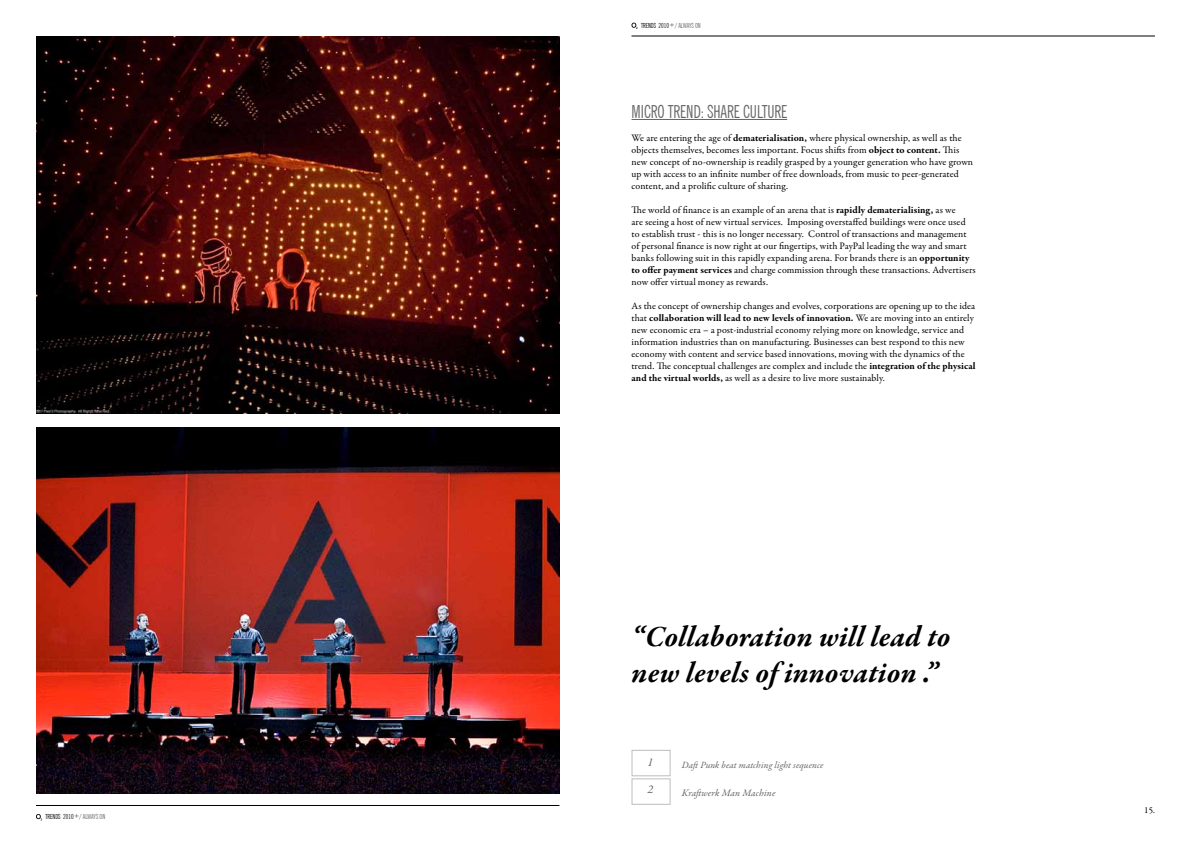
<style>
.page{position:relative;width:1191px;height:842px;background:#fff}
.page>*{position:absolute;margin:0;border:0;box-sizing:border-box;transform-origin:0 0}
.t1{font:italic 700 30px/36px "Garamond Premr Pro";letter-spacing:.01em;color:#000}
.t2{font:extra-condensed 18px "News Gothic BT";color:#636466}
.t3{font:italic 12px "Garamond Premr Pro";color:#636466}
.t4{font:10px/12px "Garamond Premr Pro";letter-spacing:.01em;color:#000}
.t5{font:italic 10px "Garamond Premr Pro";letter-spacing:.005em;color:#636466}
.t6{font:italic 9.6px "Garamond Premr Pro";letter-spacing:.01em;color:#636466}
.t7{font:9px "Garamond Premr Pro";color:#000}
.t8{font:extra-condensed 7px "News Gothic BT";color:#000}
.s1{color:#636466}
.s2{font-weight:700}
</style>
<div class="page">
<svg style="left:631px;top:23px;width:6px;height:6px"></svg>
<svg style="left:36px;top:814px;width:6px;height:6px"></svg>
<hr style="left:631px;top:119px;width:156px;height:1px;background:#636466">
<img style="left:36px;top:36px;width:523px;height:378px">
<img style="left:36px;top:428px;width:523px;height:366px">
<hr style="left:631px;top:36px;width:524px;height:1px;background:#000">
<hr style="left:36px;top:805px;width:523px;height:1px;background:#000">
<div style="left:632px;top:750px;width:38px;height:26px;border:1px solid #bcbec0"></div>
<div style="left:632px;top:779px;width:38px;height:25px;border:1px solid #bcbec0"></div>
<p class="t8" style="left:46px;top:812px;width:61px">TRENDS 2010+<span class="s1">/ ALWAYS ON</span></p>
<p class="t8" style="left:641px;top:22px;width:61px">TRENDS 2010+<span class="s1">/ ALWAYS ON</span></p>
<h2 class="t2" style="left:631px;top:101px;width:157px">MICRO TREND: SHARE CULTURE</h2>
<p class="t4" style="left:631px;top:132px;width:343px">We are entering the age of <span class="s2">dematerialisation,</span> where physical ownership, as well as the objects themselves, becomes less important. Focus shifts from <span class="s2">object to content.</span> This new concept of no-ownership is readily grasped by a younger generation who have grown up with access to an infinite number of free downloads, from music to peer-generated content, and a prolific culture of sharing.</p>
<p class="t4" style="left:631px;top:204px;width:346px">The world of finance is an example of an arena that is <span class="s2">rapidly dematerialising,</span> as we<br>are seeing a host of new virtual services. Imposing overstaffed buildings were once used to establish trust - this is no longer necessary. Control of transactions and management of personal finance is now right at our fingertips, with PayPal leading the way and smart banks following suit in this rapidly expanding arena. For brands there is an <span class="s2">opportunity to offer payment services</span> and charge commission through these transactions. Advertisers now offer virtual money as rewards.</p>
<p class="t4" style="left:631px;top:300px;width:345px">As the concept of ownership changes and evolves, corporations are opening up to the idea that <span class="s2">collaboration will lead to new levels of innovation.</span> We are moving into an entirely new economic era – a post-industrial economy relying more on knowledge, service and information industries than on manufacturing. Businesses can best respond to this new economy with content and service based innovations, moving with the dynamics of the trend. The conceptual challenges are complex and include the <span class="s2">integration of the physical and the virtual worlds,</span> as well as a desire to live more sustainably.</p>
<h1 class="t1" style="left:631px;top:620px;width:321px">“Collaboration will lead to new levels of innovation .”</h1>
<p class="t3" style="left:647px;top:754px;width:7px">1</p>
<p class="t3" style="left:647px;top:782px;width:7px">2</p>
<p class="t6" style="left:681px;top:758px;width:143px">Daft Punk beat matching light sequence</p>
<p class="t5" style="left:681px;top:787px;width:95px">Kraftwerk Man Machine</p>
<p class="t7" style="left:1144px;top:804px;width:12px">15.</p>
</div>
